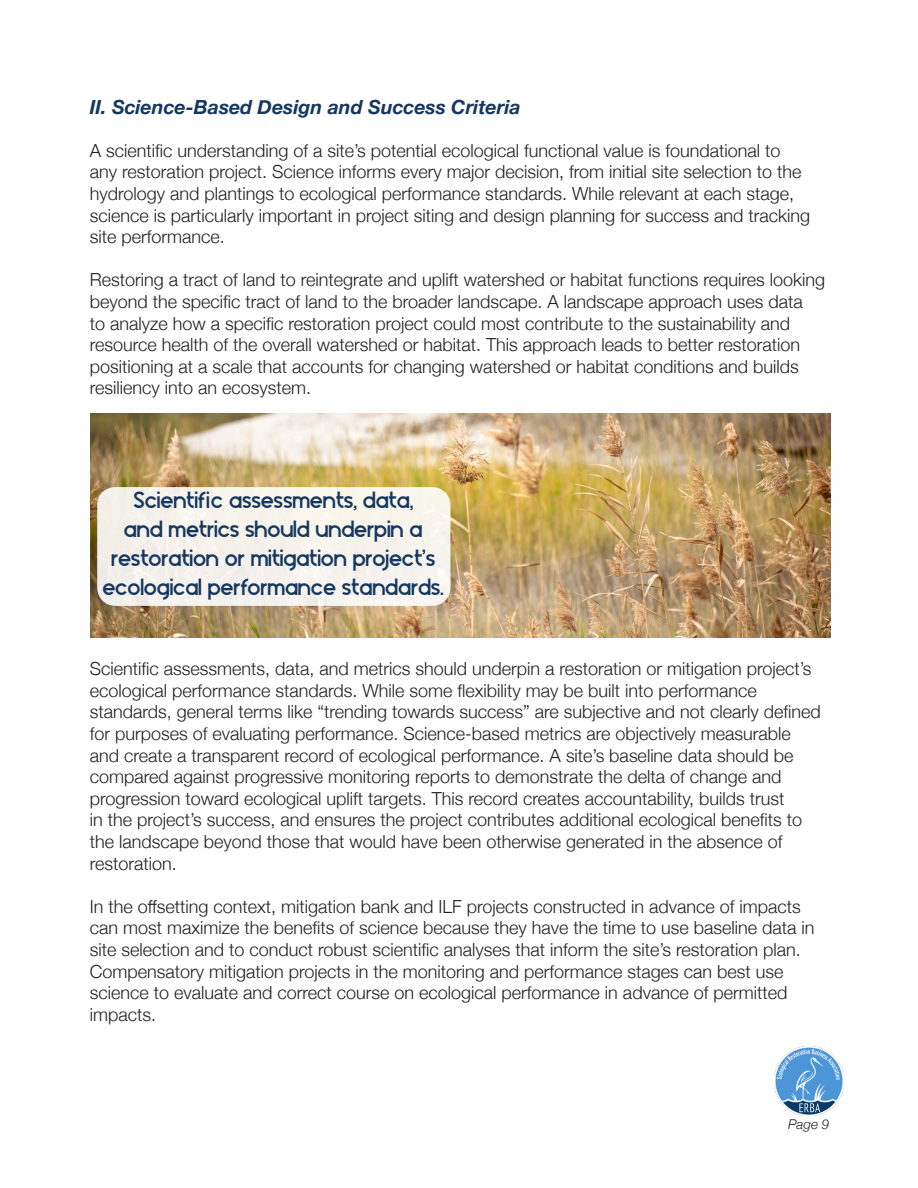
<style>
.page{position:relative;width:918px;height:1188px;background:#fff}
.page>*{position:absolute;margin:0;border:0;box-sizing:border-box;transform-origin:0 0}
.t1{font:24px/28.8px "Blissful Thinking";color:#163760;text-align:center}
.t2{font:italic 700 19.5px "Helvetica Neue";color:#163760}
.t3{font:300 18px/21.6px "Helvetica Neue";color:#231f20}
.t4{font:italic 300 13.5px "Helvetica Neue";color:#231f20}
</style>
<div class="page">
<img style="left:774px;top:1047px;width:69px;height:69px">
<img style="left:90px;top:413px;width:741px;height:225px">
<div style="left:97px;top:487px;width:353px;height:119px;background:#f6f3ec;border-radius:18px"></div>
<p class="t2" style="left:90px;top:91px;width:432px">II. Science-Based Design and Success Criteria</p>
<p class="t3" style="left:90px;top:138px;width:722px">A scientific understanding of a site’s potential ecological functional value is foundational to any restoration project. Science informs every major decision, from initial site selection to the hydrology and plantings to ecological performance standards. While relevant at each stage, science is particularly important in project siting and design planning for success and tracking site performance.</p>
<p class="t3" style="left:90px;top:268px;width:737px">Restoring a tract of land to reintegrate and uplift watershed or habitat functions requires looking beyond the specific tract of land to the broader landscape. A landscape approach uses data<br>to analyze how a specific restoration project could most contribute to the sustainability and resource health of the overall watershed or habitat. This approach leads to better restoration positioning at a scale that accounts for changing watershed or habitat conditions and builds resiliency into an ecosystem.</p>
<p class="t1" style="left:103px;top:486px;width:343px">Scientif c assessments, data,<br>and metrics should underpin a restoration or mitigation project’s ecological performance standards.</p>
<p class="t1" style="left:207px;top:486px;width:5px">i</p>
<p class="t3" style="left:90px;top:657px;width:733px">Scientific assessments, data, and metrics should underpin a restoration or mitigation project’s ecological performance standards. While some flexibility may be built into performance standards, general terms like “trending towards success” are subjective and not clearly defined for purposes of evaluating performance. Science-based metrics are objectively measurable and create a transparent record of ecological performance. A site’s baseline data should be compared against progressive monitoring reports to demonstrate the delta of change and progression toward ecological uplift targets. This record creates accountability, builds trust<br>in the project’s success, and ensures the project contributes additional ecological benefits to the landscape beyond those that would have been otherwise generated in the absence of restoration.</p>
<p class="t3" style="left:90px;top:894px;width:726px">In the offsetting context, mitigation bank and ILF projects constructed in advance of impacts can most maximize the benefits of science because they have the time to use baseline data in site selection and to conduct robust scientific analyses that inform the site’s restoration plan.<br>Compensatory mitigation projects in the monitoring and performance stages can best use science to evaluate and correct course on ecological performance in advance of permitted impacts.</p>
<p class="t4" style="left:788px;top:1113px;width:43px">Page 9</p>
</div>
